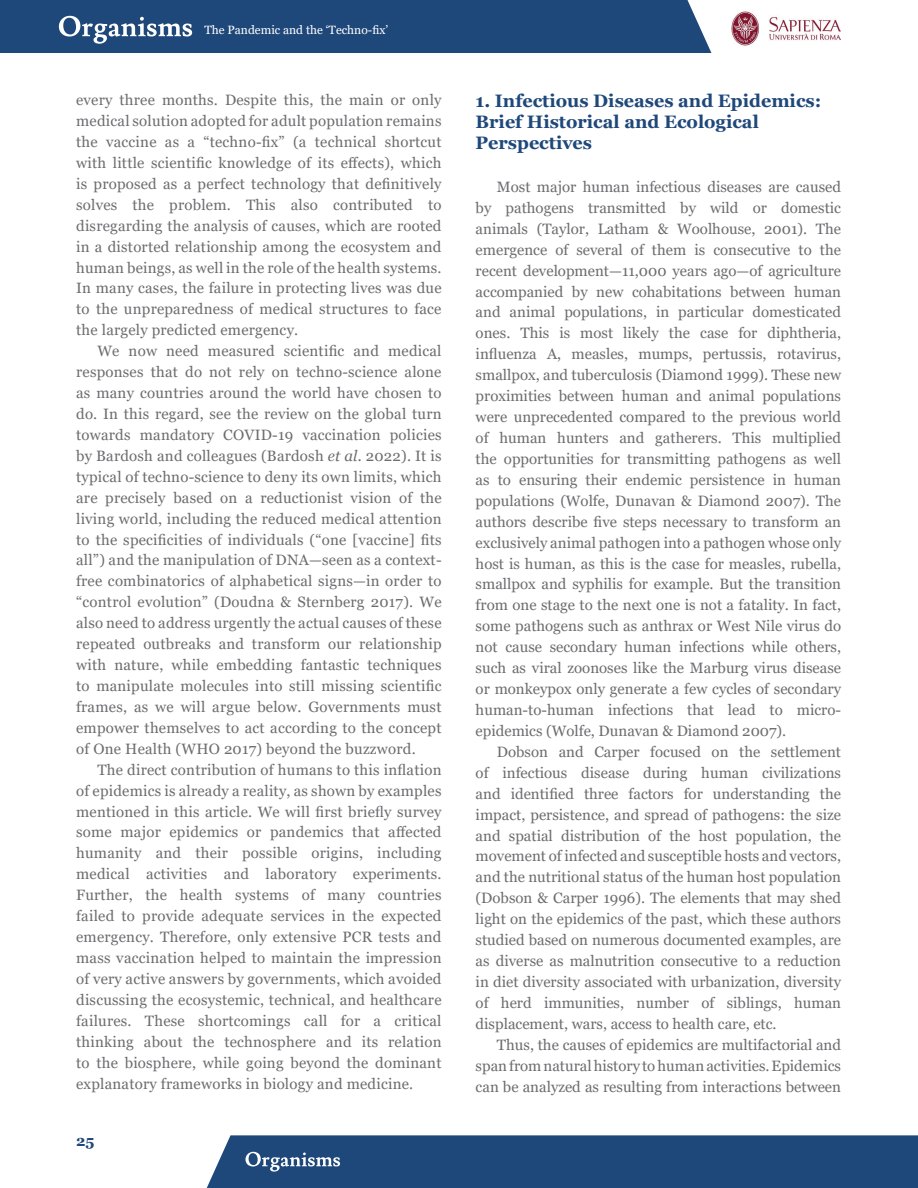
<style>
.page{position:relative;width:918px;height:1188px;background:#fff}
.page>*{position:absolute;margin:0;border:0;box-sizing:border-box;transform-origin:0 0}
.t1{font:700 18px/21px "Georgia";color:#1f487a}
.t2{font:15px/21px "Georgia";letter-spacing:.01em;color:#6c6d70;text-align:justify}
.t3{font:700 15px "Georgia";color:#1f487a}
.t4{font:12px "Georgia";color:#fff}
.s1{font-style:italic}
</style>
<div class="page">
<img style="left:731px;top:11px;width:110px;height:35px">
<div style="left:0;top:0;width:711px;height:53px;background:#1f487a"></div>
<div style="left:207px;top:1135px;width:711px;height:53px;background:#1f487a"></div>
<p class="t4" style="left:205px;top:22px;width:185px">The Pandemic and the ‘Techno-fix’</p>
<p class="t2" style="left:76px;top:90px;width:367px">every three months. Despite this, the main or only medical solution adopted for adult population remains the vaccine as a “techno-fix” (a technical shortcut with little scientific knowledge of its effects), which is proposed as a perfect technology that definitively solves the problem. This also contributed to disregarding the analysis of causes, which are rooted in a distorted relationship among the ecosystem and human beings, as well in the role of the health systems.<br>In many cases, the failure in protecting lives was due to the unpreparedness of medical structures to face the largely predicted emergency.</p>
<p class="t2" style="left:76px;top:341px;width:367px;text-indent:21px">We now need measured scientific and medical responses that do not rely on techno-science alone as many countries around the world have chosen to do. In this regard, see the review on the global turn towards mandatory COVID-19 vaccination policies by Bardosh and colleagues (Bardosh <span class="s1">et al.</span> 2022). It is typical of techno-science to deny its own limits, which are precisely based on a reductionist vision of the living world, including the reduced medical attention to the specificities of individuals (“one [vaccine] fits all”) and the manipulation of DNA—seen as a context&shy;free combinatorics of alphabetical signs—in order to “control evolution” (Doudna &amp; Sternberg 2017). We also need to address urgently the actual causes of these repeated outbreaks and transform our relationship with nature, while embedding fantastic techniques to manipulate molecules into still missing scientific frames, as we will argue below. Governments must empower themselves to act according to the concept of One Health (WHO 2017) beyond the buzzword.</p>
<p class="t2" style="left:76px;top:759px;width:367px;text-indent:21px">The direct contribution of humans to this inflation of epidemics is already a reality, as shown by examples mentioned in this article. We will first briefly survey some major epidemics or pandemics that affected humanity and their possible origins, including medical activities and laboratory experiments.<br>Further, the health systems of many countries failed to provide adequate services in the expected emergency. Therefore, only extensive PCR tests and mass vaccination helped to maintain the impression of very active answers by governments, which avoided discussing the ecosystemic, technical, and healthcare failures. These shortcomings call for a critical thinking about the technosphere and its relation to the biosphere, while going beyond the dominant explanatory frameworks in biology and medicine.</p>
<p class="t3" style="left:76px;top:1132px;width:20px">25</p>
<p class="t1" style="left:476px;top:91px;width:347px">1. Infectious Diseases and Epidemics:<br>Brief Historical and Ecological<br>Perspectives</p>
<p class="t2" style="left:476px;top:177px;width:367px;text-indent:21px">Most major human infectious diseases are caused by pathogens transmitted by wild or domestic animals (Taylor, Latham &amp; Woolhouse, 2001). The emergence of several of them is consecutive to the recent development—11,000 years ago—of agriculture accompanied by new cohabitations between human and animal populations, in particular domesticated ones. This is most likely the case for diphtheria, influenza A, measles, mumps, pertussis, rotavirus, smallpox, and tuberculosis (Diamond 1999). These new proximities between human and animal populations were unprecedented compared to the previous world of human hunters and gatherers. This multiplied the opportunities for transmitting pathogens as well as to ensuring their endemic persistence in human populations (Wolfe, Dunavan &amp; Diamond 2007). The authors describe five steps necessary to transform an exclusively animal pathogen into a pathogen whose only host is human, as this is the case for measles, rubella, smallpox and syphilis for example. But the transition from one stage to the next one is not a fatality. In fact, some pathogens such as anthrax or West Nile virus do not cause secondary human infections while others, such as viral zoonoses like the Marburg virus disease or monkeypox only generate a few cycles of secondary human-to-human infections that lead to micro&shy;epidemics (Wolfe, Dunavan &amp; Diamond 2007).</p>
<p class="t2" style="left:476px;top:742px;width:367px;text-indent:21px">Dobson and Carper focused on the settlement of infectious disease during human civilizations and identified three factors for understanding the impact, persistence, and spread of pathogens: the size and spatial distribution of the host population, the movement of infected and susceptible hosts and vectors, and the nutritional status of the human host population (Dobson &amp; Carper 1996). The elements that may shed light on the epidemics of the past, which these authors studied based on numerous documented examples, are as diverse as malnutrition consecutive to a reduction in diet diversity associated with urbanization, diversity of herd immunities, number of siblings, human displacement, wars, access to health care, etc.</p>
<p class="t2" style="left:476px;top:1034px;width:367px;text-indent:21px">Thus, the causes of epidemics are multifactorial and span from natural history to human activities. Epidemics can be analyzed as resulting from interactions between</p>
</div>
